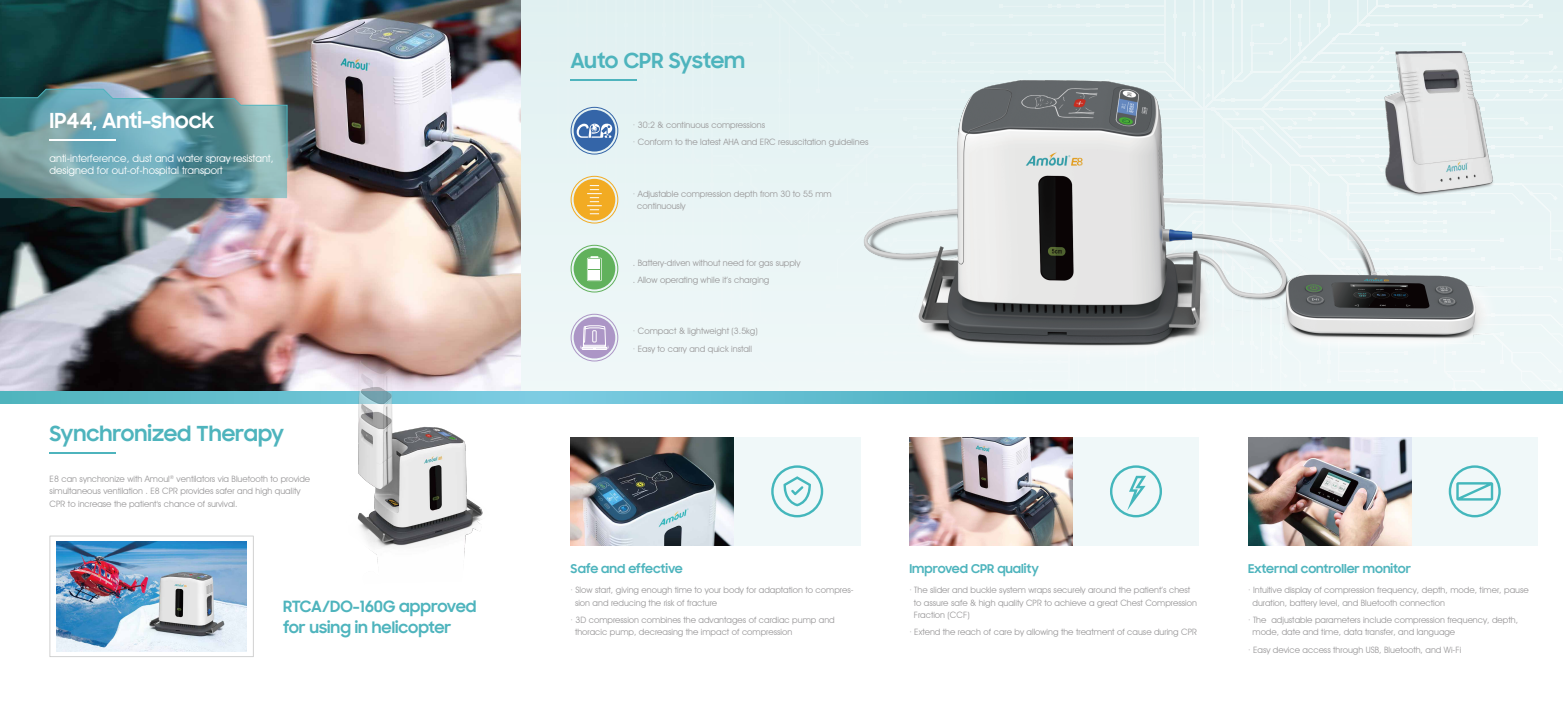
<style>
.page{position:relative;width:1563px;height:707px;background:#fff}
.page>*{position:absolute;margin:0;border:0;box-sizing:border-box;transform-origin:0 0}
.t1{font:700 21px "Samsung Sharp Sans";color:#4eb4bd}
.t2{font:700 21px "Samsung Sharp Sans";color:#fff}
.t3{font:700 15.75px/21.4px "Samsung Sharp Sans";color:#4eb4bd}
.t4{font:700 12.25px "Samsung Sharp Sans";color:#4eb4bd}
.t5{font:10.5px/12.2px "Avant Garde IT Cby BT";color:#fff}
.t6{font:8.75px/12.2px "Avant Garde IT Cby BT";color:#999899}
</style>
<div class="page">
<div style="left:1411px;top:437px;width:127px;height:109px;background:#f0f8f9"></div>
<div style="left:734px;top:437px;width:126px;height:109px;background:#f0f8f9"></div>
<div style="left:1072px;top:437px;width:127px;height:109px;background:#f0f8f9"></div>
<img style="left:0;top:0;width:521px;height:391px">
<svg style="left:0;top:391px;width:299px;height:13px;background:#5cbac7"></svg>
<hr style="left:50px;top:452px;width:66px;height:2px;background:#4eb4bd">
<img style="left:299px;top:346px;width:229px;height:217px">
<svg style="left:771px;top:465px;width:52px;height:52px"></svg>
<svg style="left:1448px;top:465px;width:52px;height:52px"></svg>
<svg style="left:1110px;top:465px;width:52px;height:52px"></svg>
<svg style="left:0;top:88px;width:288px;height:110px;background:#6d9da4"></svg>
<img style="left:1248px;top:437px;width:163px;height:109px">
<img style="left:909px;top:437px;width:163px;height:109px">
<img style="left:570px;top:437px;width:164px;height:109px">
<img style="left:50px;top:536px;width:203px;height:121px">
<svg style="left:528px;top:0;width:1035px;height:404px;background:#d4e0e1"></svg>
<h1 class="t2" style="left:50px;top:108px;width:166px">IP44, Anti-shock</h1>
<p class="t5" style="left:50px;top:152px;width:226px">anti-interference, dust and water spray resistant, designed for out-of-hospital transport</p>
<h1 class="t1" style="left:50px;top:421px;width:236px">Synchronized Therapy</h1>
<p class="t6" style="left:50px;top:473px;width:262px">E8 can synchronize with Amoul<sup>®</sup> ventilators via Bluetooth to provide simultaneous ventilation . E8 CPR provides safer and high quality<br>CPR to increase the patient's chance of survival.</p>
<h2 class="t3" style="left:283px;top:596px;width:195px">RTCA/DO-160G approved for using in helicopter</h2>
<h1 class="t1" style="left:570px;top:48px;width:176px">Auto CPR System</h1>
<p class="t6" style="left:633px;top:116px;width:237px;line-height:17.5px">· 30:2 &amp; continuous compressions<br>· Conform to the latest AHA and ERC resuscitation guidelines</p>
<p class="t6" style="left:637px;top:187px;width:196px;text-indent:-4px">· Adjustable compression depth from 30 to 55 mm continuously</p>
<p class="t6" style="left:633px;top:254px;width:169px;line-height:17.5px">. Battery-driven without need for gas supply . Allow operating while it’s charging</p>
<p class="t6" style="left:633px;top:323px;width:126px;line-height:17.5px">· Compact &amp; lightweight (3.5kg) · Easy to carry and quick install</p>
<h3 class="t4" style="left:570px;top:561px;width:114px">Safe and effective</h3>
<p class="t6" style="left:575px;top:584px;width:280px;text-indent:-4px">· Slow start, giving enough time to your body for adaptation to compres&shy;sion and reducing the risk of fracture</p>
<p class="t6" style="left:575px;top:614px;width:261px;text-indent:-4px">· 3D compression combines the advantages of cardiac pump and thoracic pump, decreasing the impact of compression</p>
<h3 class="t4" style="left:909px;top:561px;width:131px">Improved CPR quality</h3>
<p class="t6" style="left:914px;top:584px;width:285px;text-indent:-4px">· The slider and buckle system wraps securely around the patient’s chest to assure safe &amp; high quality CPR to achieve a great Chest Compression<br>Fraction (CCF)</p>
<p class="t6" style="left:909px;top:626px;width:289px">· Extend the reach of care by allowing the treatment of cause during CPR</p>
<h3 class="t4" style="left:1248px;top:561px;width:164px">External controller monitor</h3>
<p class="t6" style="left:1252px;top:584px;width:278px;text-indent:-4px">· Intuitive display of compression frequency, depth, mode, timer, pause duration, battery level, and Bluetooth connection</p>
<p class="t6" style="left:1252px;top:614px;width:267px;text-indent:-4px">· The adjustable parameters include compression frequency, depth, mode, date and time, data transfer, and language</p>
<p class="t6" style="left:1248px;top:643px;width:215px">· Easy device access through USB, Bluetooth, and Wi-Fi</p>
</div>
